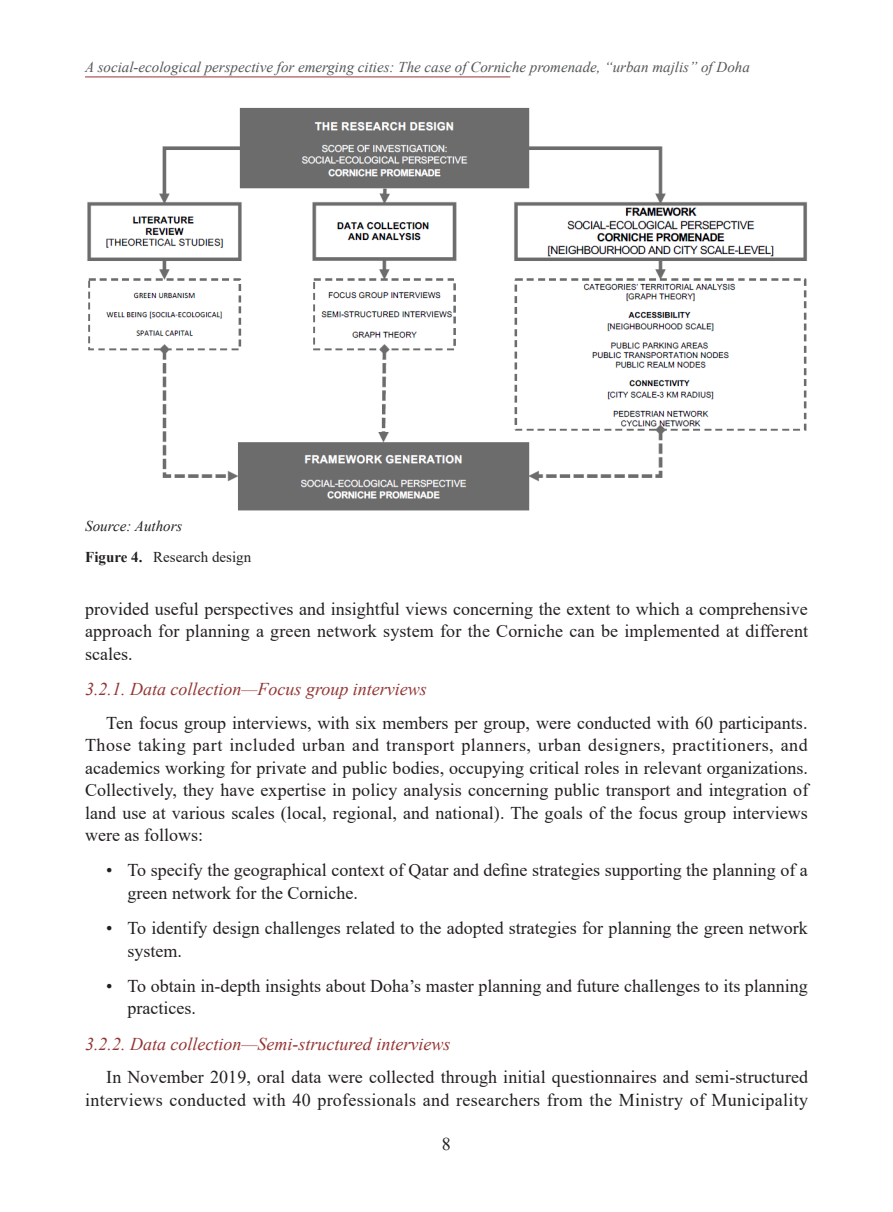
<style>
.page{position:relative;width:893px;height:1212px;background:#fff}
.page>*{position:absolute;margin:0;border:0;box-sizing:border-box;transform-origin:0 0}
.Paragraph{font:18px/22.5px "Times New Roman";color:#231f20}
.Paragraph-2{font:18px/22.5px "Times New Roman";letter-spacing:.02em;color:#231f20;text-align:right}
.Heading_3{font:italic 18px "Times New Roman";color:#943533}
.t1{font:italic 15px "Times New Roman";color:#545555}
.t2{font:15px "Times New Roman";color:#231f20}
.table_figure_footnot{font:italic 15px "Times New Roman";color:#231f20}
.s1{font-weight:700}
</style>
<div class="page">
<hr style="left:85px;top:77px;width:425px;height:1px;background:#943533">
<img style="left:87px;top:107px;width:720px;height:404px">
<p class="t1" style="left:85px;top:57px;width:666px">A social-ecological perspective for emerging cities: The case of Corniche promenade, “urban majlis” of Doha</p>
<p class="table_figure_footnot" style="left:85px;top:516px;width:99px">Source: Authors</p>
<p class="t2" style="left:85px;top:546px;width:167px"><span class="s1">Figure 4.</span> Research design</p>
<p class="Paragraph" style="left:85px;top:597px;width:725px;text-align:justify">provided useful perspectives and insightful views concerning the extent to which a comprehensive approach for planning a green network system for the Corniche can be implemented at different scales.</p>
<p class="Heading_3" style="left:85px;top:676px;width:343px">3.2.1. Data collection—Focus group interviews</p>
<p class="Paragraph" style="left:85px;top:711px;width:725px;text-align:justify;text-indent:21px">Ten focus group interviews, with six members per group, were conducted with 60 participants.<br>Those taking part included urban and transport planners, urban designers, practitioners, and academics working for private and public bodies, occupying critical roles in relevant organizations.<br>Collectively, they have expertise in policy analysis concerning public transport and integration of land use at various scales (local, regional, and national). The goals of the focus group interviews were as follows:</p>
<p class="Paragraph" style="left:128px;top:858px;width:682px;text-indent:-21px">• To specify the geographical context of Qatar and define strategies supporting the planning of a green network for the Corniche.</p>
<p class="Paragraph" style="left:128px;top:916px;width:682px;text-indent:-21px">• To identify design challenges related to the adopted strategies for planning the green network system.</p>
<p class="Paragraph" style="left:128px;top:974px;width:682px;text-indent:-21px">• To obtain in-depth insights about Doha’s master planning and future challenges to its planning practices.</p>
<p class="Heading_3" style="left:85px;top:1031px;width:367px">3.2.2. Data collection—Semi-structured interviews</p>
<p class="Paragraph-2" style="left:85px;top:1065px;width:725px">In November 2019, oral data were collected through initial questionnaires and semi-structured interviews conducted with 40 professionals and researchers from the Ministry of Municipality</p>
<p class="Paragraph" style="left:442px;top:1132px;width:10px">8</p>
</div>
